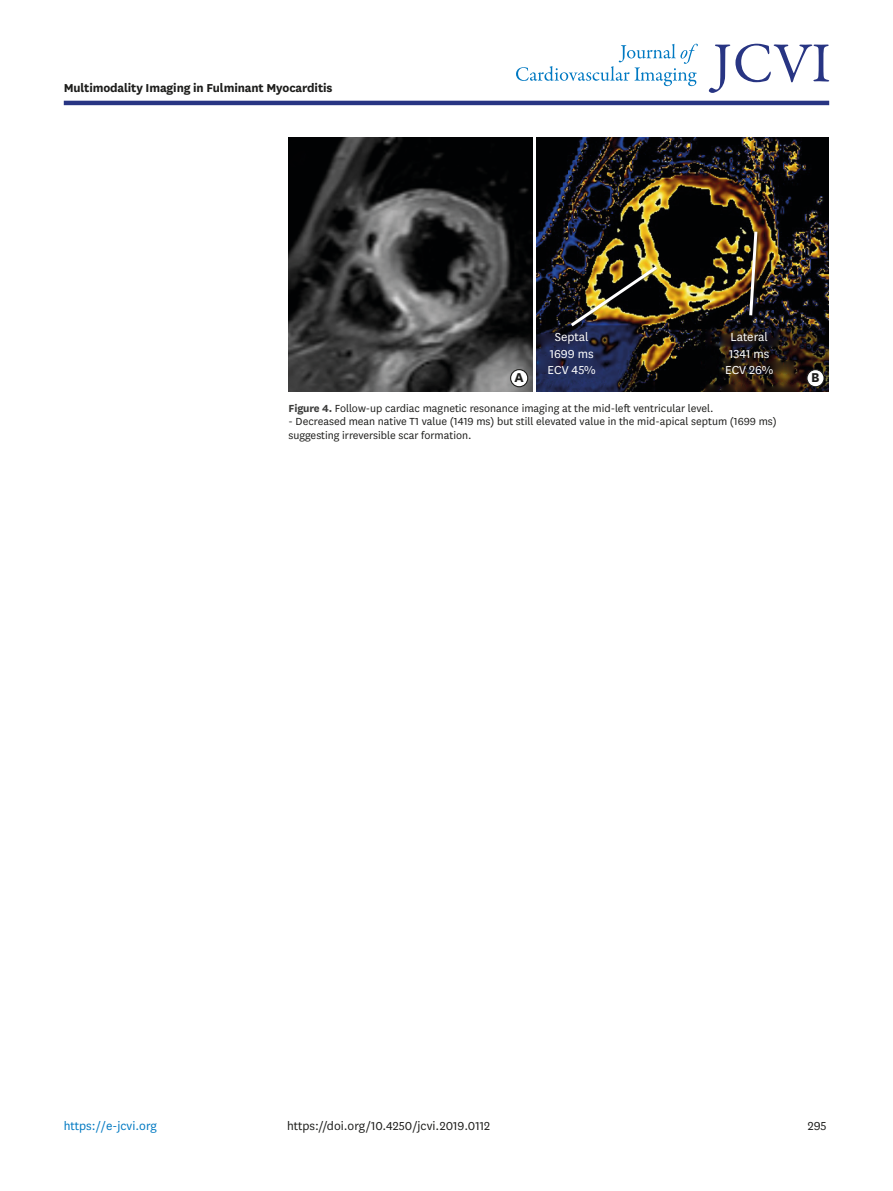
<style>
.page{position:relative;width:893px;height:1191px;background:#fff}
.page>*{position:absolute;margin:0;border:0;box-sizing:border-box;transform-origin:0 0}
.t1{font:700 15px "National";color:#1d1d1b}
.alt-title-type{font:700 13.5px "National";letter-spacing:-.01em;color:#1d1d1b}
.doi_running_footer{font:13.5px "National";color:#1d1d1b}
.t2{font:13.5px/16.2px "National";color:#fff;text-align:center}
.t3{font:13.5px "National";color:#0079c2}
.fig_caption{font:12px/13.5px "National";color:#1d1d1b}
.s1{font-weight:700;color:#3d3d3c}
</style>
<div class="page">
<hr style="left:64px;top:101px;width:765px;height:4px;background:#283583">
<svg style="left:709px;top:44px;width:120px;height:49px"></svg>
<svg style="left:516px;top:44px;width:182px;height:42px"></svg>
<img style="left:289px;top:137px;width:243px;height:254px">
<img style="left:536px;top:137px;width:293px;height:254px">
<svg style="left:747px;top:228px;width:12px;height:90px"></svg>
<img style="left:568px;top:263px;width:92px;height:66px">
<div style="left:511px;top:369px;width:17px;height:18px;background:#fff;border-radius:50%"></div>
<div style="left:510px;top:369px;width:18px;height:18px;border:1px solid #1d1d1b;border-radius:50%"></div>
<div style="left:807px;top:369px;width:17px;height:18px;background:#fff;border-radius:50%"></div>
<div style="left:806px;top:369px;width:19px;height:18px;border:1px solid #1d1d1b;border-radius:50%"></div>
<p class="alt-title-type" style="left:64px;top:78px;width:270px">Multimodality Imaging in Fulminant Myocarditis</p>
<p class="t2" style="left:548px;top:329px;width:50px">Septal<br>1699 ms<br>ECV 45%</p>
<p class="t2" style="left:725px;top:329px;width:50px">Lateral<br>1341 ms<br>ECV 26%</p>
<p class="t1" style="left:515px;top:367px;width:11px">A</p>
<p class="t1" style="left:811px;top:367px;width:10px">B</p>
<p class="fig_caption" style="left:289px;top:401px;width:427px"><span class="s1">Figure 4.</span> Follow-up cardiac magnetic resonance imaging at the mid-left ventricular level.</p>
<p class="fig_caption" style="left:289px;top:414px;width:490px">- Decreased mean native T1 value (1419 ms) but still elevated value in the mid-apical septum (1699 ms) suggesting irreversible scar formation.</p>
<p class="t3" style="left:64px;top:1116px;width:95px">https://e-jcvi.org</p>
<p class="doi_running_footer" style="left:287px;top:1116px;width:204px">https://doi.org/10.4250/jcvi.2019.0112</p>
<p class="doi_running_footer" style="left:808px;top:1116px;width:20px">295</p>
</div>
